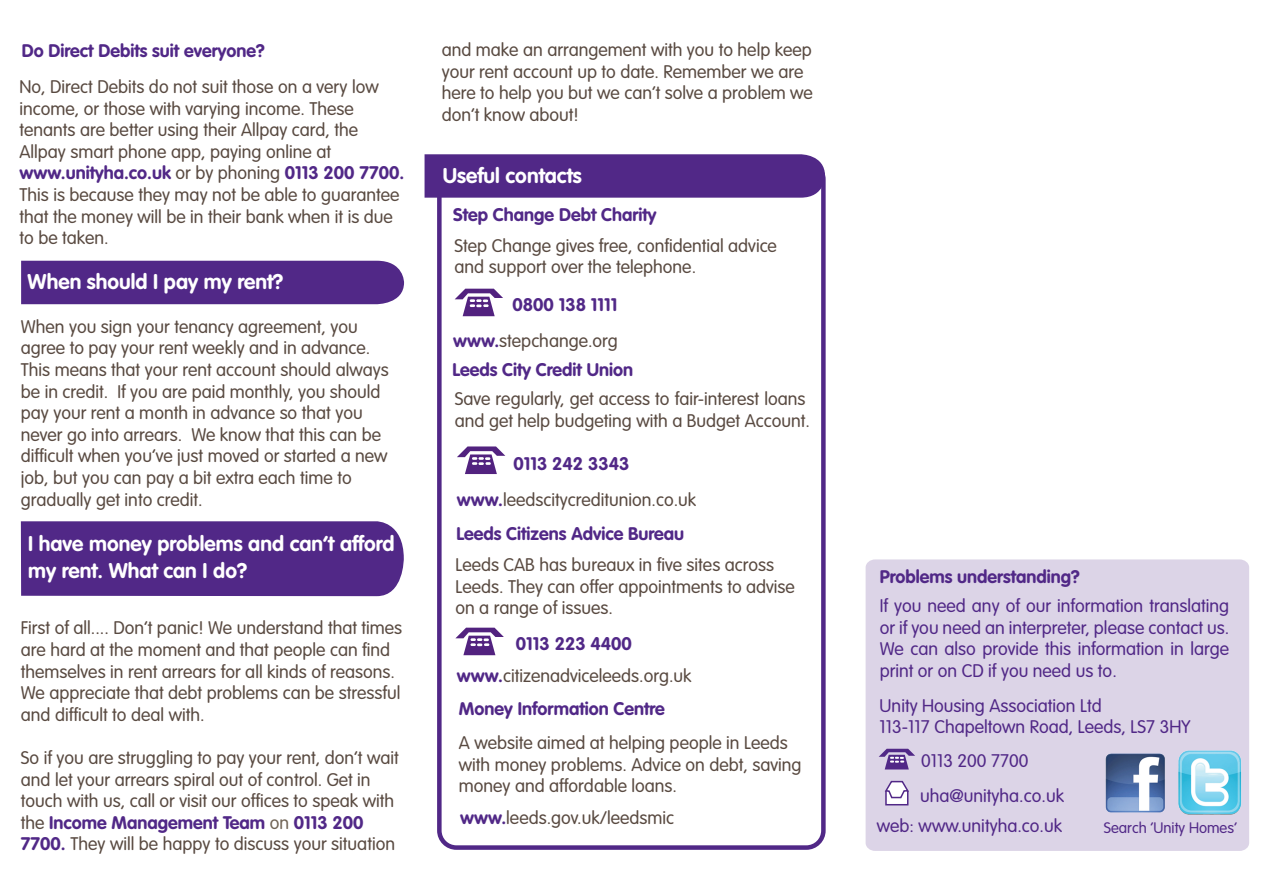
<style>
.page{position:relative;width:1263px;height:893px;background:#fff}
.page>*{position:absolute;margin:0;border:0;box-sizing:border-box;transform-origin:0 0}
.t1{font:700 21px/27px "VAG Rounded Std";color:#fff}
.t2{font:300 18px/21.6px "VAG Rounded Std";color:#594a41}
.t3{font:300 18px/21.6px "VAG Rounded Std";color:#512887}
.t4{font:700 18px/35.5px "VAG Rounded Std";color:#512887;text-align:right}
.t5{font:300 15px "VAG Rounded Std";color:#512887}
.s1{font-weight:700;color:#512887}
.s2{color:#716557}
.s3{font-weight:300;color:#594a41}
</style>
<div class="page">
<div style="left:424px;top:154px;width:401px;height:44px;background:#512887"></div>
<div style="left:865px;top:559px;width:384px;height:292px;background:#dcd4e7"></div>
<svg style="left:883px;top:780px;width:27px;height:26px"></svg>
<svg style="left:879px;top:749px;width:36px;height:20px"></svg>
<img style="left:1099px;top:751px;width:73px;height:64px">
<img style="left:1172px;top:748px;width:77px;height:72px">
<svg style="left:455px;top:628px;width:49px;height:27px"></svg>
<svg style="left:455px;top:289px;width:48px;height:27px"></svg>
<svg style="left:457px;top:446px;width:48px;height:28px"></svg>
<div style="left:437px;top:160px;width:389px;height:690px;border:4px solid #512887;border-radius:17px"></div>
<div style="left:21px;top:261px;width:383px;height:43px;background:#512887"></div>
<div style="left:21px;top:521px;width:383px;height:75px;background:#512887"></div>
<p class="t4" style="left:22px;top:34px;width:244px">Do Direct Debits suit everyone?</p>
<p class="t2" style="left:19px;top:77px;width:386px">No, Direct Debits do not suit those on a very low income, or those with varying income. These tenants are better using their Allpay card, the Allpay smart phone app, paying online at <span class="s1">www.unityha.co.uk</span> or by phoning <span class="s1">0113 200 7700.<br></span>This is because they may not be able to guarantee that the money will be in their bank when it is due to be taken.</p>
<p class="t1" style="left:28px;top:269px;width:257px">When should I pay my rent?</p>
<p class="t2" style="left:21px;top:316px;width:369px">When you sign your tenancy agreement, you agree to pay your rent weekly and in advance.<br>This means that your rent account should always be in credit. If you are paid monthly, you should pay your rent a month in advance so that you never go into arrears. We know that this can be difficult when you’ve just moved or started a new job, but you can pay a bit extra each time to gradually get into credit.</p>
<p class="t1" style="left:28px;top:531px;width:368px">I have money problems and can’t afford my rent. What can I do?</p>
<p class="t2" style="left:21px;top:618px;width:383px">First of all.... Don’t panic! We understand that times are hard at the moment and that people can find themselves in rent arrears for all kinds of reasons.<br>We appreciate that debt problems can be stressful and difficult to deal with.</p>
<p class="t2" style="left:21px;top:747px;width:379px">So if you are struggling to pay your rent, don’t wait and let your arrears spiral out of control. Get in touch with us, call or visit our offices to speak with the <span class="s1">Income Management Team</span> <span class="s2">on</span> <span class="s1">0113 200<br>7700.</span> They will be happy to discuss your situation</p>
<p class="t2" style="left:442px;top:40px;width:373px">and make an arrangement with you to help keep your rent account up to date. Remember we are here to help you but we can’t solve a problem we don’t know about!</p>
<p class="t1" style="left:443px;top:163px;width:141px">Useful contacts</p>
<p class="t4" style="left:453px;top:198px;width:205px">Step Change Debt Charity</p>
<p class="t2" style="left:455px;top:235px;width:324px">Step Change gives free, confidential advice and support over the telephone.</p>
<p class="t4" style="left:453px;top:288px;width:166px">0800 138 1111 www.<span class="s3">stepchange.org</span></p>
<p class="t4" style="left:452px;top:352px;width:182px">Leeds City Credit Union</p>
<p class="t2" style="left:455px;top:389px;width:357px">Save regularly, get access to fair-interest loans and get help budgeting with a Budget Account.</p>
<p class="t2" style="left:457px;top:446px;width:241px;line-height:36.2px;text-align:center"><span class="s1">0113 242 3343 www.</span>leedscitycreditunion.co.uk</p>
<p class="t4" style="left:456px;top:516px;width:229px">Leeds Citizens Advice Bureau</p>
<p class="t2" style="left:455px;top:555px;width:341px">Leeds CAB has bureaux in five sites across<br>Leeds. They can offer appointments to advise on a range of issues.</p>
<p class="t2" style="left:457px;top:628px;width:236px;line-height:32.1px;text-align:center"><span class="s1">0113 223 4400 www.</span>citizenadviceleeds.org.uk</p>
<p class="t4" style="left:459px;top:691px;width:207px">Money Information Centre</p>
<p class="t2" style="left:459px;top:732px;width:344px">A website aimed at helping people in Leeds with money problems. Advice on debt, saving money and affordable loans.</p>
<p class="t2" style="left:460px;top:807px;width:216px"><span class="s1">www.</span>leeds.gov.uk/leedsmic</p>
<p class="t4" style="left:880px;top:560px;width:202px">Problems understanding?</p>
<p class="t3" style="left:880px;top:595px;width:351px;text-align:justify">If you need any of our information translating or if you need an interpreter, please contact us.<br>We can also provide this information in large print or on CD if you need us to.</p>
<p class="t3" style="left:880px;top:695px;width:312px">Unity Housing Association Ltd<br>113-117 Chapeltown Road, Leeds, LS7 3HY</p>
<p class="t3" style="left:920px;top:744px;width:145px;line-height:34.5px">0113 200 7700 uha@unityha.co.uk</p>
<p class="t3" style="left:877px;top:816px;width:187px">web: www.unityha.co.uk</p>
<p class="t5" style="left:1104px;top:819px;width:135px">Search ‘Unity Homes’</p>
</div>
